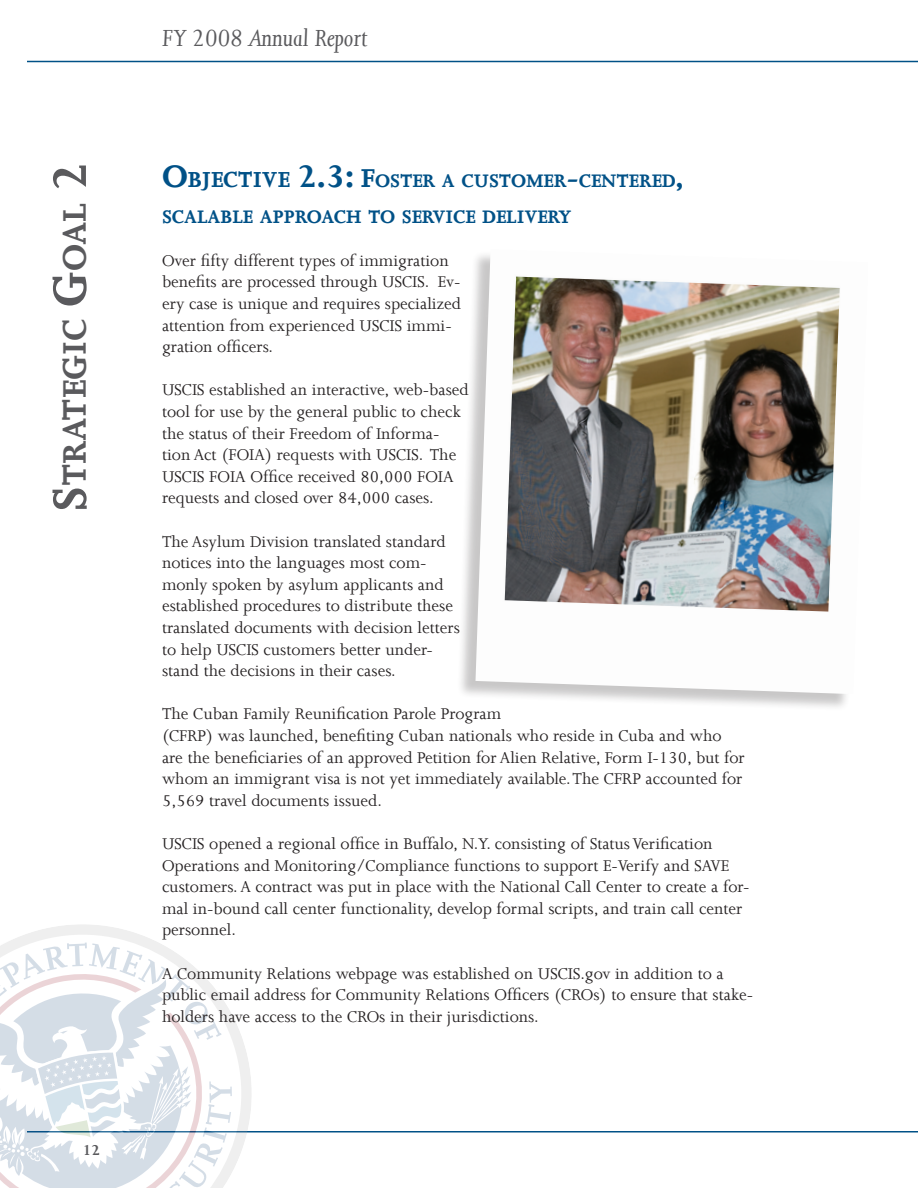
<style>
.page{position:relative;width:918px;height:1188px;background:#fff}
.page>*{position:absolute;margin:0;border:0;box-sizing:border-box;transform-origin:0 0}
.t1{font:700 37.8px "Joanna";color:#5a5a5d}
.t2{font:italic 27px "Joanna";color:#5a5a5d}
.t3{font:700 21px "Joanna";color:#005187}
.t4{font:18px/21.6px "Joanna";color:#231f20}
.t5{font:700 16.5px "Joanna";color:#5a5a5d}
.s1{font-size:54px}
.s2{font-size:36px}
.s3{font-size:25.2px}
.s4{font-size:30px}
</style>
<div class="page">
<hr style="left:27px;top:1131px;width:891px;height:1px;background:#005187">
<hr style="left:27px;top:61px;width:891px;height:1px;background:#005187">
<div style="left:0;top:925px;width:317px;height:263px;background:#fff"></div>
<svg style="left:17px;top:925px;width:250px;height:242px"></svg>
<svg style="left:0;top:938px;width:234px;height:250px"></svg>
<div style="left:456px;top:251px;width:415px;height:467px;background:#231f20;opacity:.25"></div>
<img style="left:476px;top:251px;width:392px;height:443px">
<h2 class="t2" style="left:162px;top:21px;width:207px">FY 2008 Annual Report</h2>
<p class="t1" style="left:51px;top:512px;width:351px;rotate:-90deg"><span class="s1">S</span>TRATEGIC <span class="s1">G</span>OAL <span class="s1">2</span></p>
<p class="t3" style="left:162px;top:167px;width:523px"><span class="s2">O</span><span class="s3">BJECTIVE</span> <span class="s2">2.3:</span> <span class="s4">F</span>OSTER A CUSTOMER<span class="s4">-</span>CENTERED<span class="s4">,</span></p>
<p class="t3" style="left:162px;top:203px;width:411px">SCALABLE APPROACH TO SERVICE DELIVERY</p>
<p class="t4" style="left:162px;top:249px;width:300px">Over fifty different types of immigration benefits are processed through USCIS. Ev&shy;ery case is unique and requires specialized attention from experienced USCIS immi&shy;gration officers.</p>
<p class="t4" style="left:162px;top:379px;width:308px">USCIS established an interactive, web-based tool for use by the general public to check the status of their Freedom of Informa&shy;tion Act (FOIA) requests with USCIS. The USCIS FOIA Office received 80,000 FOIA requests and closed over 84,000 cases.</p>
<p class="t4" style="left:162px;top:530px;width:299px">The Asylum Division translated standard notices into the languages most com&shy;monly spoken by asylum applicants and established procedures to distribute these translated documents with decision letters to help USCIS customers better under&shy;stand the decisions in their cases.</p>
<p class="t4" style="left:162px;top:703px;width:584px">The Cuban Family Reunification Parole Program<br>(CFRP) was launched, benefiting Cuban nationals who reside in Cuba and who are the beneficiaries of an approved Petition for Alien Relative, Form I-130, but for whom an immigrant visa is not yet immediately available. The CFRP accounted for 5,569 travel documents issued.</p>
<p class="t4" style="left:162px;top:832px;width:589px">USCIS opened a regional office in Buffalo, N.Y. consisting of Status Verification Operations and Monitoring/Compliance functions to support E-Verify and SAVE customers. A contract was put in place with the National Call Center to create a for&shy;mal in-bound call center functionality, develop formal scripts, and train call center personnel.</p>
<p class="t4" style="left:162px;top:962px;width:593px">A Community Relations webpage was established on USCIS.gov in addition to a public email address for Community Relations Officers (CROs) to ensure that stake&shy;holders have access to the CROs in their jurisdictions.</p>
<p class="t5" style="left:83px;top:1140px;width:19px">12</p>
</div>
